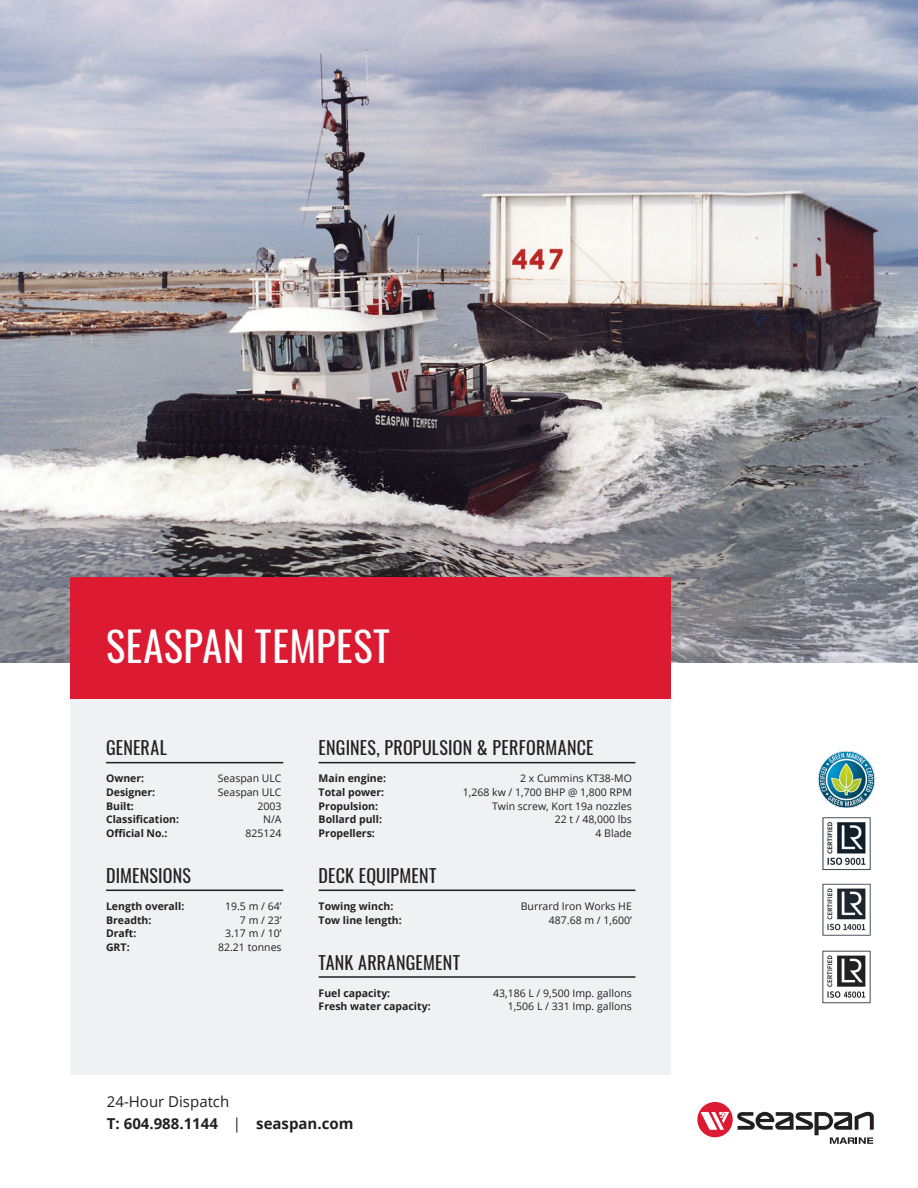
<style>
.page{position:relative;width:918px;height:1188px;background:#fff}
.page>*{position:absolute;margin:0;border:0;box-sizing:border-box;transform-origin:0 0}
.H1_Name_of_Vessel{font:40.5px "Oswald";letter-spacing:.015em;color:#fff}
.H2_Underline{font:18px "Oswald";letter-spacing:.01em;color:#231f20}
.URL___Contact_Footer{font:700 15px "Open Sans";color:#231f20}
.Text_Smaller_Bold{font:15px "Open Sans";color:#231f20}
.Info_Wider{font:10.5px "Open Sans";color:#231f20}
.Info_Wider-2{font:700 10.5px "Open Sans";color:#231f20}
.Info{font:700 10.5px "Open Sans";color:#231f20}
.Info-2{font:10.5px "Open Sans";color:#231f20}
.s1{font-weight:400}
</style>
<div class="page">
<div style="left:71px;top:684px;width:600px;height:391px;background:#f0f1f2"></div>
<div style="left:697px;top:1102px;width:36px;height:35px;background:#dc1a32;border-radius:50%"></div>
<svg style="left:701px;top:1112px;width:28px;height:18px"></svg>
<svg style="left:737px;top:1111px;width:137px;height:33px"></svg>
<img style="left:0;top:0;width:918px;height:663px">
<hr style="left:106px;top:762px;width:177px;height:1px;background:#231f20">
<hr style="left:106px;top:890px;width:177px;height:1px;background:#231f20">
<hr style="left:319px;top:762px;width:316px;height:1px;background:#231f20">
<hr style="left:319px;top:890px;width:316px;height:1px;background:#231f20">
<hr style="left:319px;top:976px;width:316px;height:2px;background:#231f20">
<div style="left:71px;top:577px;width:600px;height:121px;background:#dc1a32"></div>
<img style="left:817px;top:751px;width:59px;height:57px">
<img style="left:822px;top:817px;width:49px;height:54px">
<img style="left:822px;top:883px;width:49px;height:53px">
<img style="left:822px;top:950px;width:49px;height:54px">
<p class="H1_Name_of_Vessel" style="left:106px;top:610px;width:285px">SEASPAN TEMPEST</p>
<p class="H2_Underline" style="left:106px;top:732px;width:62px">GENERAL</p>
<p class="Info" style="left:106px;top:771px;width:40px">Owner:</p>
<p class="Info-2" style="left:218px;top:771px;width:65px">Seaspan ULC</p>
<p class="Info" style="left:106px;top:785px;width:51px">Designer:</p>
<p class="Info-2" style="left:218px;top:785px;width:65px">Seaspan ULC</p>
<p class="Info" style="left:106px;top:798px;width:29px">Built:</p>
<p class="Info-2" style="left:258px;top:799px;width:26px">2003</p>
<p class="Info" style="left:106px;top:812px;width:75px">Classification:</p>
<p class="Info-2" style="left:263px;top:812px;width:20px">N/A</p>
<p class="Info" style="left:106px;top:826px;width:63px">Official No.:</p>
<p class="Info-2" style="left:246px;top:826px;width:38px">825124</p>
<p class="H2_Underline" style="left:106px;top:859px;width:86px">DIMENSIONS</p>
<p class="Info" style="left:106px;top:899px;width:80px">Length overall:</p>
<p class="Info-2" style="left:225px;top:899px;width:58px">19.5 m / 64’</p>
<p class="Info" style="left:106px;top:912px;width:47px">Breadth:</p>
<p class="Info-2" style="left:240px;top:913px;width:43px">7 m / 23’</p>
<p class="Info" style="left:106px;top:926px;width:32px">Draft:</p>
<p class="Info-2" style="left:225px;top:926px;width:58px">3.17 m / 10’</p>
<p class="Info" style="left:106px;top:940px;width:25px">GRT:</p>
<p class="Info-2" style="left:218px;top:940px;width:65px">82.21 tonnes</p>
<p class="Text_Smaller_Bold" style="left:107px;top:1092px;width:124px">24-Hour Dispatch</p>
<p class="H2_Underline" style="left:319px;top:732px;width:276px">ENGINES, PROPULSION &amp; PERFORMANCE</p>
<p class="Info_Wider-2" style="left:319px;top:771px;width:69px">Main engine:</p>
<p class="Info_Wider" style="left:520px;top:771px;width:113px">2 x Cummins KT38-MO</p>
<p class="Info_Wider-2" style="left:319px;top:785px;width:67px">Total power:</p>
<p class="Info_Wider" style="left:463px;top:785px;width:171px">1,268 kw / 1,700 BHP @ 1,800 RPM</p>
<p class="Info_Wider-2" style="left:319px;top:798px;width:61px">Propulsion:</p>
<p class="Info_Wider" style="left:492px;top:799px;width:141px">Twin screw, Kort 19a nozzles</p>
<p class="Info_Wider-2" style="left:319px;top:812px;width:65px">Bollard pull:</p>
<p class="Info_Wider" style="left:555px;top:812px;width:79px">22 t / 48,000 lbs</p>
<p class="Info_Wider-2" style="left:319px;top:826px;width:58px">Propellers:</p>
<p class="Info_Wider" style="left:596px;top:826px;width:38px">4 Blade</p>
<p class="H2_Underline" style="left:319px;top:859px;width:119px">DECK EQUIPMENT</p>
<p class="Info_Wider-2" style="left:319px;top:899px;width:76px">Towing winch:</p>
<p class="Info_Wider" style="left:521px;top:899px;width:113px">Burrard Iron Works HE</p>
<p class="Info_Wider-2" style="left:319px;top:912px;width:85px">Tow line length:</p>
<p class="Info_Wider" style="left:549px;top:913px;width:85px">487.68 m / 1,600’</p>
<p class="H2_Underline" style="left:319px;top:946px;width:143px">TANK ARRANGEMENT</p>
<p class="Info_Wider-2" style="left:319px;top:985px;width:73px">Fuel capacity:</p>
<p class="Info_Wider" style="left:493px;top:986px;width:140px">43,186 L / 9,500 Imp. gallons</p>
<p class="Info_Wider-2" style="left:319px;top:999px;width:114px">Fresh water capacity:</p>
<p class="Info_Wider" style="left:508px;top:999px;width:126px">1,506 L / 331 Imp. gallons</p>
<p class="URL___Contact_Footer" style="left:107px;top:1113px;width:248px">T: 604.988.1144 <span class="s1">|</span> seaspan.com</p>
</div>
